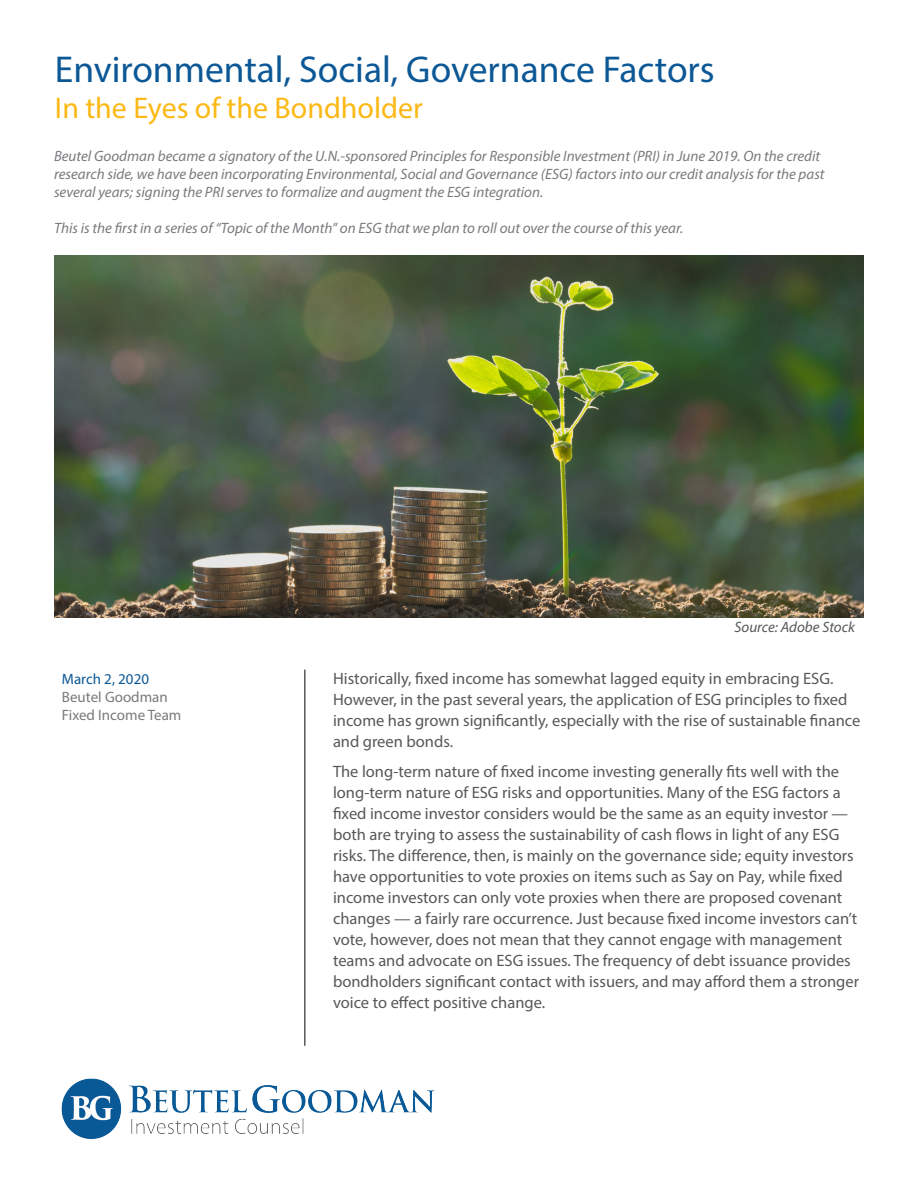
<style>
.page{position:relative;width:918px;height:1188px;background:#fff}
.page>*{position:absolute;margin:0;border:0;box-sizing:border-box;transform-origin:0 0}
.t1{font:37.5px "Myriad Pro";color:#0c5896}
.t2{font:30px "Myriad Pro";color:#fcb814}
.t3{font:16.5px/21px "Myriad Pro";color:#57585a}
.t4{font:italic 15px/18px "Myriad Pro";color:#787a7d}
.t5{font:15px "Myriad Pro";color:#787a7d}
.t6{font:italic 15px "Myriad Pro";color:#57585a}
.t7{font:15px "Myriad Pro";color:#0c5896}
</style>
<div class="page">
<img style="left:61px;top:1078px;width:374px;height:61px">
<hr style="left:304px;top:670px;width:2px;height:376px;background:#57585a">
<img style="left:54px;top:256px;width:810px;height:361px">
<p class="t1" style="left:55px;top:46px;width:661px">Environmental, Social, Governance Factors</p>
<p class="t2" style="left:55px;top:90px;width:370px">In the Eyes of the Bondholder</p>
<p class="t4" style="left:54px;top:146px;width:772px">Beutel Goodman became a signatory of the U.N.-sponsored Principles for Responsible Investment (PRI) in June 2019. On the credit research side, we have been incorporating Environmental, Social and Governance (ESG) factors into our credit analysis for the past several years; signing the PRI serves to formalize and augment the ESG integration.</p>
<p class="t4" style="left:54px;top:218px;width:631px">This is the first in a series of “Topic of the Month” on ESG that we plan to roll out over the course of this year.</p>
<p class="t7" style="left:62px;top:670px;width:89px">March 2, 2020</p>
<p class="t5" style="left:62px;top:688px;width:107px">Beutel Goodman</p>
<p class="t5" style="left:62px;top:706px;width:121px">Fixed Income Team</p>
<p class="t6" style="left:734px;top:618px;width:122px">Source: Adobe Stock</p>
<p class="t3" style="left:333px;top:667px;width:529px">Historically, fixed income has somewhat lagged equity in embracing ESG.<br>However, in the past several years, the application of ESG principles to fixed income has grown significantly, especially with the rise of sustainable finance and green bonds.</p>
<p class="t3" style="left:333px;top:760px;width:528px">The long-term nature of fixed income investing generally fits well with the long-term nature of ESG risks and opportunities. Many of the ESG factors a fixed income investor considers would be the same as an equity investor — both are trying to assess the sustainability of cash flows in light of any ESG risks. The difference, then, is mainly on the governance side; equity investors have opportunities to vote proxies on items such as Say on Pay, while fixed income investors can only vote proxies when there are proposed covenant changes — a fairly rare occurrence. Just because fixed income investors can’t vote, however, does not mean that they cannot engage with management teams and advocate on ESG issues. The frequency of debt issuance provides bondholders significant contact with issuers, and may afford them a stronger voice to effect positive change.</p>
</div>
